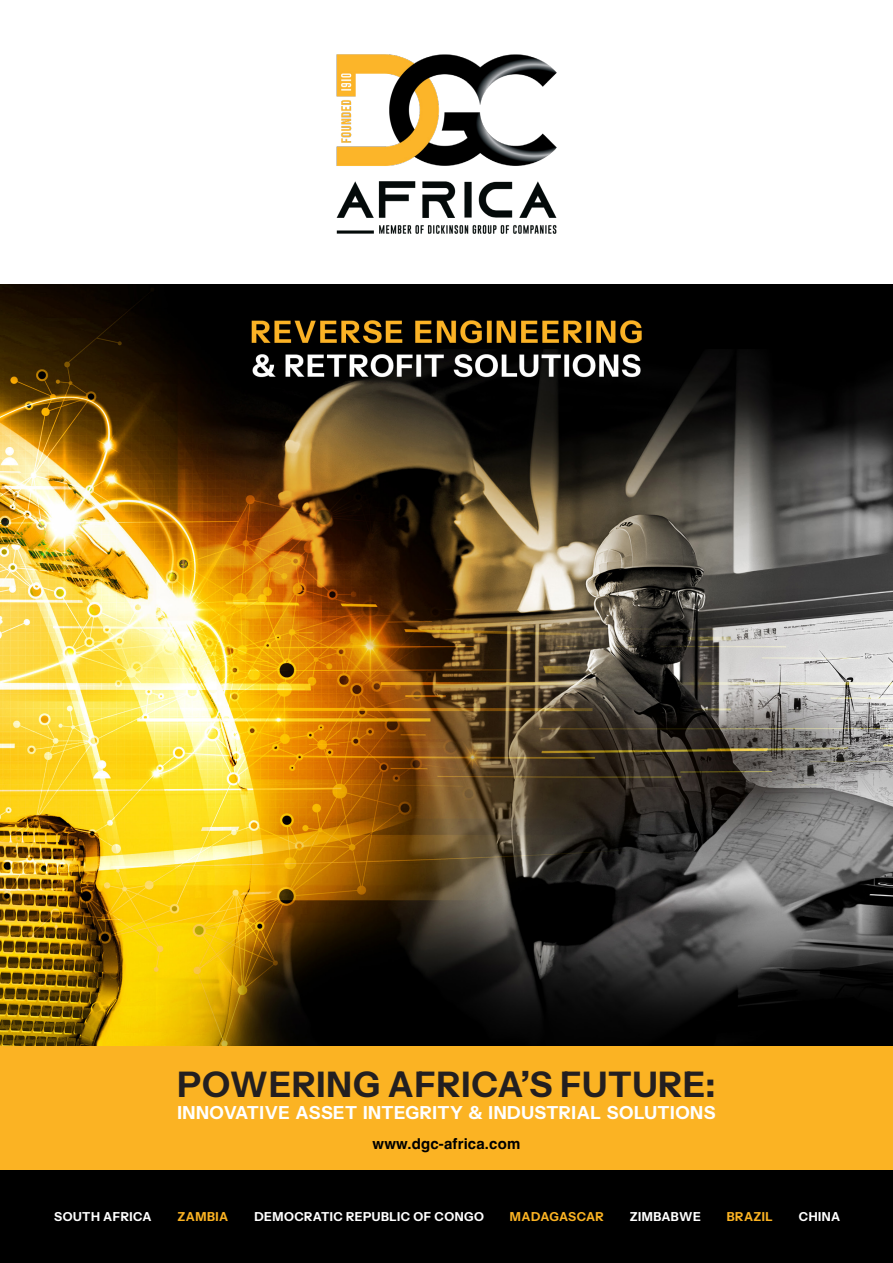
<style>
.page{position:relative;width:893px;height:1263px;background:#fff}
.page>*{position:absolute;margin:0;border:0;box-sizing:border-box;transform-origin:0 0}
.t1{font:35.25px "Instrument Sans";letter-spacing:.03em;color:#231f20}
.t2{font:18px "Instrument Sans";letter-spacing:.03em;color:#fff}
.t3{font:700 15px "Helvetica";letter-spacing:.01em;color:#000}
.t4{font:12.3px "Instrument Sans";letter-spacing:.04em;color:#fff}
.t5{font:12.3px "Instrument Sans";letter-spacing:.04em;color:#fbb323}
.t6{font:12.3px "Instrument Sans";letter-spacing:.02em;color:#fbb323}
</style>
<div class="page">
<div style="left:0;top:1169px;width:893px;height:94px;background:#000"></div>
<img style="left:336px;top:54px;width:221px;height:180px">
<img style="left:0;top:285px;width:893px;height:761px">
<div style="left:0;top:1046px;width:893px;height:123px;background:#fbb323"></div>
<p class="t1" style="left:178px;top:1062px;width:539px">POWERING AFRICA’S FUTURE:</p>
<p class="t2" style="left:178px;top:1101px;width:539px">INNOVATIVE ASSET INTEGRITY &amp; INDUSTRIAL SOLUTIONS</p>
<p class="t3" style="left:373px;top:1134px;width:149px">www.dgc-africa.com</p>
<p class="t4" style="left:54px;top:1209px;width:99px">SOUTH AFRICA</p>
<p class="t5" style="left:178px;top:1209px;width:52px">ZAMBIA</p>
<p class="t4" style="left:254px;top:1209px;width:231px">DEMOCRATIC REPUBLIC OF CONGO</p>
<p class="t6" style="left:510px;top:1209px;width:95px">MADAGASCAR</p>
<p class="t4" style="left:630px;top:1209px;width:72px">ZIMBABWE</p>
<p class="t5" style="left:727px;top:1209px;width:48px">BRAZIL</p>
<p class="t4" style="left:799px;top:1209px;width:43px">CHINA</p>
</div>
